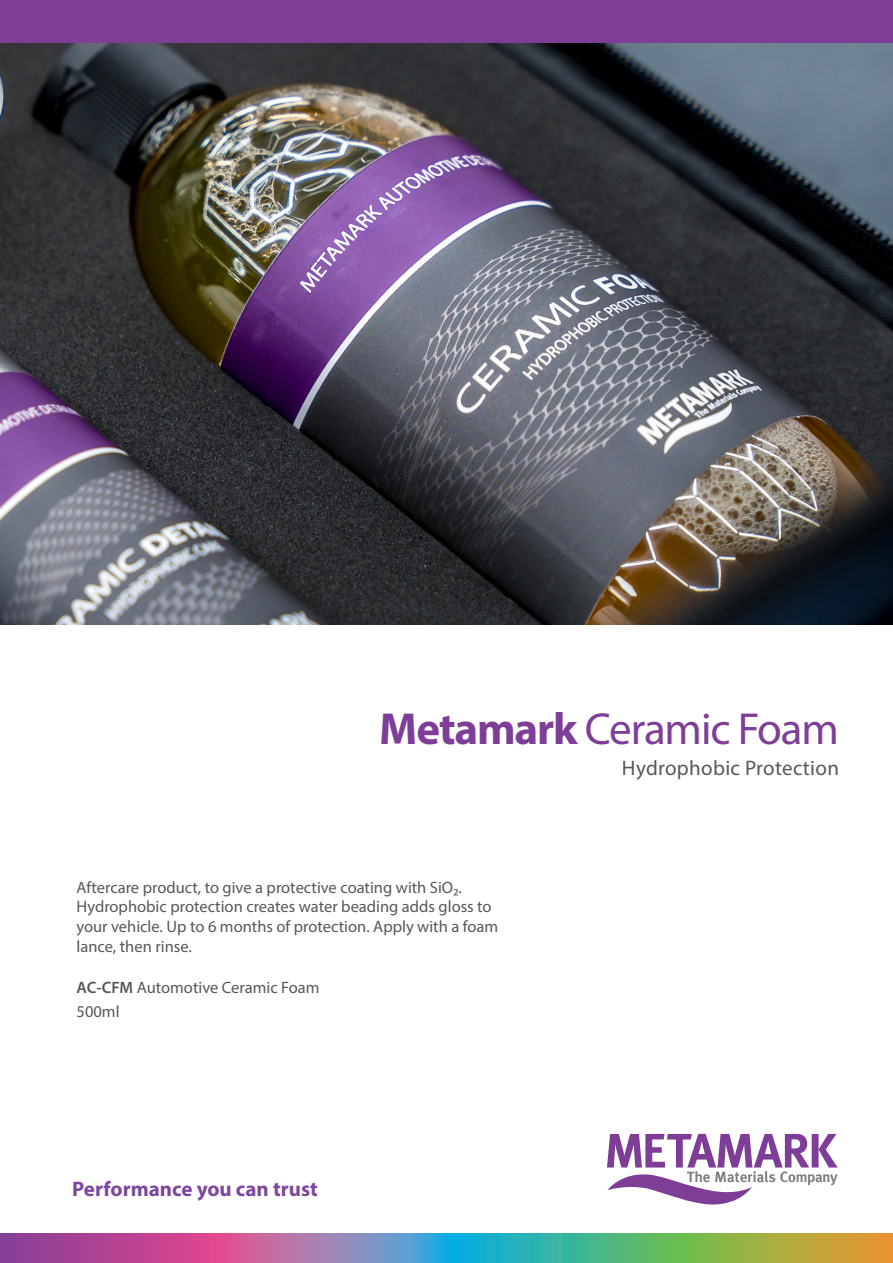
<style>
.page{position:relative;width:893px;height:1263px;background:#fff}
.page>*{position:absolute;margin:0;border:0;box-sizing:border-box;transform-origin:0 0}
.t1{font:45px "Myriad Pro";letter-spacing:-.025em;color:#7e3e98}
.t2{font:700 21px "Myriad Pro";color:#7d489c}
.t3{font:21px "Myriad Pro";letter-spacing:.015em;color:#57585a}
.t4{font:16.5px/19.8px "Myriad Pro";color:#57585a}
.s1{font-weight:700}
.s2{font-weight:600}
</style>
<div class="page">
<img style="left:0;top:43px;width:893px;height:582px">
<svg style="left:607px;top:1134px;width:231px;height:71px"></svg>
<svg style="left:0;top:1233px;width:893px;height:30px;background:#8a898b"></svg>
<div style="left:0;top:0;width:893px;height:43px;background:#7e3e98"></div>
<p class="t1" style="left:379px;top:701px;width:461px"><span class="s1">Metamark</span> Ceramic Foam</p>
<p class="t4" style="left:77px;top:877px;width:423px">Aftercare product, to give a protective coating with SiO₂.<br>Hydrophobic protection creates water beading adds gloss to your vehicle. Up to 6 months of protection. Apply with a foam lance, then rinse.</p>
<p class="t4" style="left:77px;top:977px;width:245px"><span class="s2">AC-CFM</span> Automotive Ceramic Foam</p>
<p class="t4" style="left:77px;top:1002px;width:45px">500ml</p>
<p class="t2" style="left:72px;top:1175px;width:247px">Performance you can trust</p>
<p class="t3" style="left:622px;top:755px;width:219px">Hydrophobic Protection</p>
</div>
